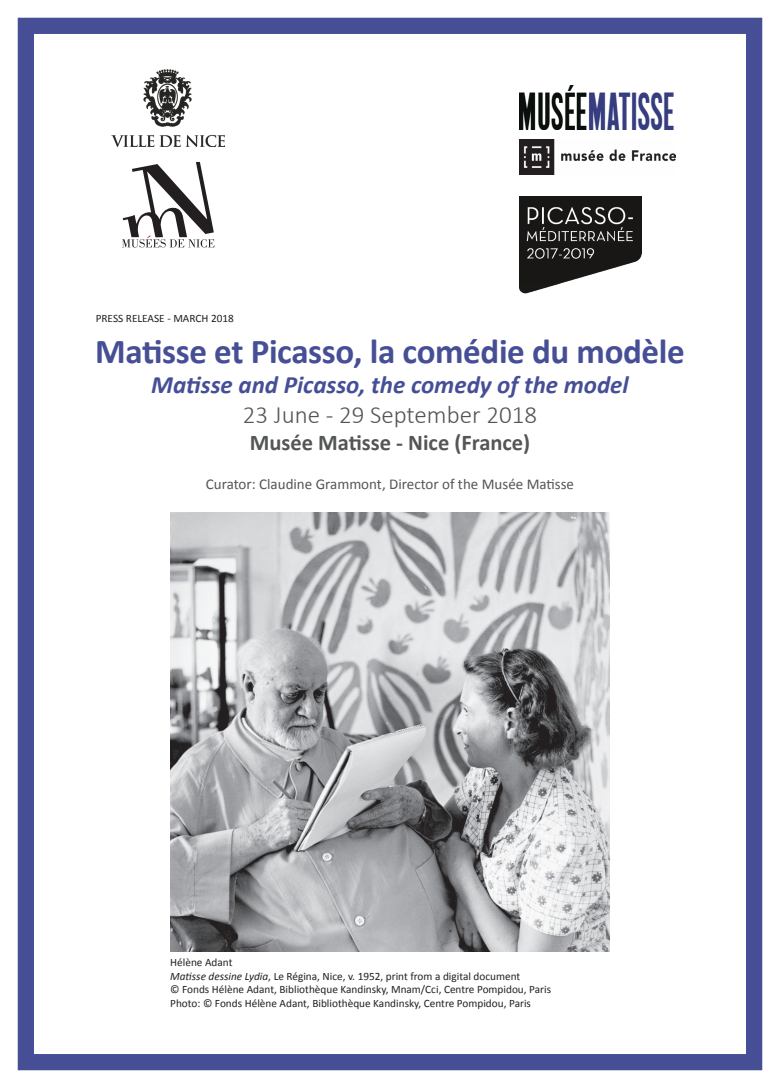
<style>
.page{position:relative;width:780px;height:1088px;background:#fff}
.page>*{position:absolute;margin:0;border:0;box-sizing:border-box;transform-origin:0 0}
.t1{font:700 35px "Calibri";letter-spacing:-.01em;color:#464f96}
.t2{font:italic 700 25px "Calibri";color:#464f96}
.t3{font:300 25px "Calibri";color:#545557}
.t4{font:700 22.5px "Calibri";color:#545557}
.t5{font:15px "Calibri";color:#545557}
.t6{font:11.25px "Calibri";color:#231f20}
.s1{font-style:italic}
</style>
<div class="page">
<div style="left:18px;top:18px;width:744px;height:1052px;border:16px solid #464f96"></div>
<img style="left:519px;top:86px;width:154px;height:43px">
<img style="left:519px;top:196px;width:122px;height:97px">
<svg style="left:122px;top:162px;width:92px;height:86px"></svg>
<img style="left:170px;top:513px;width:439px;height:438px">
<img style="left:112px;top:69px;width:112px;height:78px">
<img style="left:519px;top:140px;width:156px;height:35px">
<p class="t6" style="left:96px;top:311px;width:140px">PRESS RELEASE - MARCH 2018</p>
<p class="t1" style="left:95px;top:329px;width:591px">Matisse et Picasso, la comédie du modèle</p>
<p class="t2" style="left:151px;top:369px;width:479px">Matisse and Picasso, the comedy of the model</p>
<p class="t3" style="left:243px;top:399px;width:296px">23 June - 29 September 2018</p>
<p class="t4" style="left:250px;top:428px;width:282px">Musée Matisse - Nice (France)</p>
<p class="t5" style="left:206px;top:474px;width:370px">Curator: Claudine Grammont, Director of the Musée Matisse</p>
<p class="t6" style="left:170px;top:955px;width:64px">Hélène Adant</p>
<p class="t6" style="left:170px;top:969px;width:351px"><span class="s1">Matisse dessine Lydia</span>, Le Régina, Nice, v. 1952, print from a digital document</p>
<p class="t6" style="left:170px;top:982px;width:382px">© Fonds Hélène Adant, Bibliothèque Kandinsky, Mnam/Cci, Centre Pompidou, Paris</p>
<p class="t6" style="left:170px;top:996px;width:362px">Photo: © Fonds Hélène Adant, Bibliothèque Kandinsky, Centre Pompidou, Paris</p>
</div>
